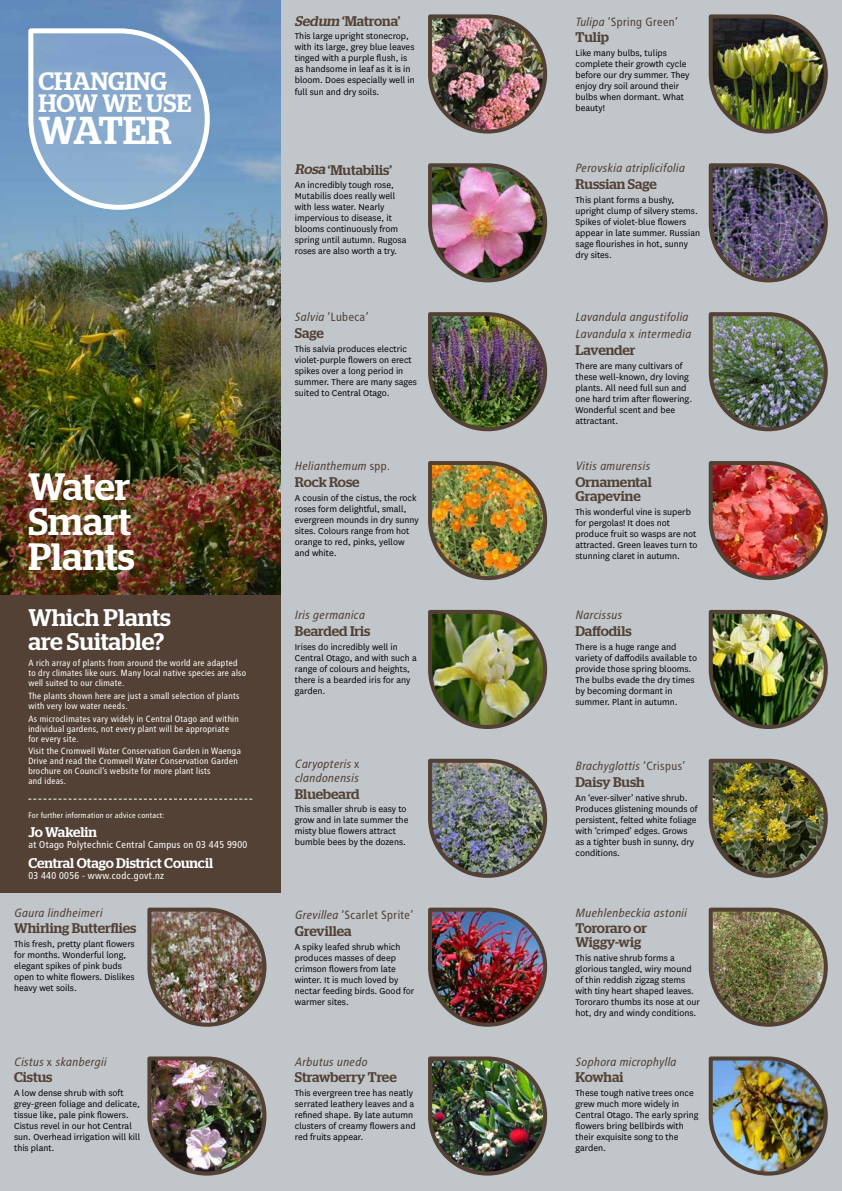
<style>
.page{position:relative;width:842px;height:1191px;background:#c1c6cb}
.page>*{position:absolute;margin:0;border:0;box-sizing:border-box;transform-origin:0 0}
.t1{font:500 38.9px "Stag";letter-spacing:-.04em;color:#fff}
.t2{font:500 38px/35px "Stag";color:#fff;text-align:justify}
.t3{font:500 25.1px/22.3px "Stag";letter-spacing:-.005em;color:#fff}
.t4{font:500 24px/24px "Stag";color:#fff}
.t5{font:500 14px/14px "Stag";color:#524134}
.t6{font:500 14px "Stag";color:#fff}
.t7{font:italic 12px/16.8px "Transit";color:#524134}
.t8{font:12px "Transit";color:#524134}
.t9{font:10px/11px "National";color:#000}
.t10{font:10px "Transit";color:#fff}
.t11{font:9px/10px "Transit";color:#fff}
.t12{font:8px "Transit";color:#fff}
.s1{font-style:normal}
.s2{font-style:italic}
</style>
<div class="page">
<img style="left:0;top:0;width:281px;height:595px">
<img style="left:147px;top:907px;width:120px;height:120px">
<img style="left:428px;top:312px;width:120px;height:120px">
<img style="left:708px;top:14px;width:120px;height:120px">
<img style="left:708px;top:758px;width:120px;height:120px">
<img style="left:708px;top:163px;width:120px;height:120px">
<img style="left:428px;top:461px;width:120px;height:120px">
<img style="left:708px;top:312px;width:120px;height:120px">
<img style="left:428px;top:609px;width:120px;height:120px">
<img style="left:708px;top:461px;width:120px;height:120px">
<img style="left:428px;top:758px;width:120px;height:120px">
<img style="left:708px;top:609px;width:120px;height:120px">
<img style="left:428px;top:907px;width:120px;height:120px">
<img style="left:708px;top:1056px;width:120px;height:120px">
<img style="left:147px;top:1056px;width:120px;height:120px">
<img style="left:428px;top:14px;width:120px;height:120px">
<img style="left:428px;top:1056px;width:120px;height:120px">
<img style="left:428px;top:163px;width:120px;height:120px">
<img style="left:708px;top:907px;width:120px;height:120px">
<div style="left:0;top:595px;width:281px;height:298px;background:#524134"></div>
<svg style="left:28px;top:798px;width:224px;height:1px"></svg>
<svg style="left:26px;top:26px;width:186px;height:186px;background:#8dadcf"></svg>
<h3 class="t3" style="left:39px;top:69px;width:154px">CHANGING<br>HOW WE USE</h3>
<h1 class="t1" style="left:39px;top:107px;width:135px">WATER</h1>
<h2 class="t2" style="left:28px;top:469px;width:108px">Water Smart Plants</h2>
<h3 class="t4" style="left:28px;top:605px;width:144px">Which Plants are Suitable?</h3>
<p class="t11" style="left:28px;top:658px;width:220px">A rich array of plants from around the world are adapted to dry climates like ours. Many local native species are also well suited to our climate.</p>
<p class="t11" style="left:28px;top:690px;width:213px">The plants shown here are just a small selection of plants with very low water needs.</p>
<p class="t11" style="left:28px;top:713px;width:212px">As microclimates vary widely in Central Otago and within individual gardens, not every plant will be appropriate for every site.</p>
<p class="t11" style="left:28px;top:746px;width:214px">Visit the Cromwell Water Conservation Garden in Waenga Drive and read the Cromwell Water Conservation Garden brochure on Council’s website for more plant lists<br>and ideas.</p>
<p class="t12" style="left:28px;top:810px;width:138px">For further information or advice contact:</p>
<h3 class="t6" style="left:28px;top:824px;width:70px">Jo Wakelin</h3>
<p class="t10" style="left:28px;top:839px;width:221px">at Otago Polytechnic Central Campus on 03 445 9900</p>
<h3 class="t6" style="left:28px;top:854px;width:186px">Central Otago District Council</h3>
<p class="t10" style="left:28px;top:869px;width:138px">03 440 0056 - www.codc.govt.nz</p>
<p class="t7" style="left:14px;top:904px;width:90px">Gaura lindheimeri</p>
<h3 class="t5" style="left:14px;top:921px;width:124px">Whirling Butterflies</h3>
<p class="t9" style="left:14px;top:938px;width:122px">This fresh, pretty plant flowers for months. Wonderful long, elegant spikes of pink buds open to white flowers. Dislikes heavy wet soils.</p>
<p class="t7" style="left:14px;top:1053px;width:94px">Cistus <span class="s1">x</span> skanbergii</p>
<h3 class="t5" style="left:14px;top:1070px;width:40px">Cistus</h3>
<p class="t9" style="left:14px;top:1087px;width:128px">A low dense shrub with soft grey-green foliage and delicate, tissue like, pale pink flowers.<br>Cistus revel in our hot Central sun. Overhead irrigation will kill this plant.</p>
<h3 class="t5" style="left:295px;top:14px;width:107px"><span class="s2">Sedum</span>‘Matrona’</h3>
<p class="t9" style="left:295px;top:30px;width:122px">This large upright stonecrop, with its large, grey blue leaves tinged with a purple flush, is as handsome in leaf as it is in bloom. Does especially well in full sun and dry soils.</p>
<h3 class="t5" style="left:295px;top:162px;width:99px"><span class="s2">Rosa</span>‘Mutabilis’</h3>
<p class="t9" style="left:295px;top:179px;width:113px">An incredibly tough rose,<br>Mutabilis does really well with less water. Nearly impervious to disease, it blooms continuously from spring until autumn. Rugosa roses are also worth a try.</p>
<p class="t8" style="left:295px;top:310px;width:76px"><span class="s2">Salvia</span> ‘Lubeca’</p>
<h3 class="t5" style="left:295px;top:326px;width:31px">Sage</h3>
<p class="t9" style="left:295px;top:343px;width:124px">This salvia produces electric violet-purple flowers on erect spikes over a long period in summer. There are many sages suited to Central Otago.</p>
<p class="t7" style="left:295px;top:457px;width:97px">Helianthemum <span class="s1">spp.</span></p>
<h3 class="t5" style="left:295px;top:475px;width:66px">Rock Rose</h3>
<p class="t9" style="left:295px;top:492px;width:125px">A cousin of the cistus, the rock roses form delightful, small, evergreen mounds in dry sunny sites. Colours range from hot orange to red, pinks, yellow and white.</p>
<p class="t7" style="left:295px;top:606px;width:72px">Iris germanica</p>
<h3 class="t5" style="left:295px;top:623px;width:77px">Bearded Iris</h3>
<p class="t9" style="left:295px;top:640px;width:123px">Irises do incredibly well in<br>Central Otago, and with such a range of colours and heights, there is a bearded iris for any garden.</p>
<p class="t7" style="left:295px;top:756px;width:67px;line-height:14px">Caryopteris <span class="s1">x </span>clandonensis</p>
<h3 class="t5" style="left:295px;top:786px;width:66px">Bluebeard</h3>
<p class="t9" style="left:295px;top:803px;width:115px">This smaller shrub is easy to grow and in late summer the misty blue flowers attract bumble bees by the dozens.</p>
<p class="t8" style="left:295px;top:907px;width:120px"><span class="s2">Grevillea</span> ‘Scarlet Sprite’</p>
<h3 class="t5" style="left:295px;top:923px;width:58px">Grevillea</h3>
<p class="t9" style="left:295px;top:940px;width:121px">A spiky leafed shrub which produces masses of deep crimson flowers from late winter. It is much loved by nectar feeding birds. Good for warmer sites.</p>
<p class="t7" style="left:295px;top:1053px;width:74px">Arbutus unedo</p>
<h3 class="t5" style="left:295px;top:1070px;width:103px">Strawberry Tree</h3>
<p class="t9" style="left:295px;top:1087px;width:122px">This evergreen tree has neatly serrated leathery leaves and a refined shape. By late autumn clusters of creamy flowers and red fruits appear.</p>
<p class="t8" style="left:575px;top:14px;width:104px"><span class="s2">Tulipa</span> ‘Spring Green’</p>
<h3 class="t5" style="left:575px;top:30px;width:35px">Tulip</h3>
<p class="t9" style="left:575px;top:47px;width:115px">Like many bulbs, tulips complete their growth cycle before our dry summer. They enjoy dry soil around their bulbs when dormant. What beauty!</p>
<p class="t7" style="left:575px;top:160px;width:111px">Perovskia atriplicifolia</p>
<h3 class="t5" style="left:575px;top:177px;width:83px">Russian Sage</h3>
<p class="t9" style="left:575px;top:194px;width:126px">This plant forms a bushy, upright clump of silvery stems.<br>Spikes of violet-blue flowers appear in late summer. Russian sage flourishes in hot, sunny dry sites.</p>
<p class="t7" style="left:575px;top:309px;width:117px">Lavandula angustifolia<br>Lavandula <span class="s1">x</span> intermedia</p>
<h3 class="t5" style="left:575px;top:343px;width:62px">Lavender</h3>
<p class="t9" style="left:575px;top:360px;width:118px">There are many cultivars of these well-known, dry loving plants. All need full sun and one hard trim after flowering.<br>Wonderful scent and bee attractant.</p>
<p class="t7" style="left:575px;top:457px;width:76px">Vitis amurensis</p>
<h3 class="t5" style="left:575px;top:475px;width:78px">Ornamental<br>Grapevine</h3>
<p class="t9" style="left:575px;top:506px;width:124px">This wonderful vine is superb for pergolas! It does not produce fruit so wasps are not attracted. Green leaves turn to stunning claret in autumn.</p>
<p class="t7" style="left:575px;top:606px;width:48px">Narcissus</p>
<h3 class="t5" style="left:575px;top:623px;width:58px">Daffodils</h3>
<p class="t9" style="left:575px;top:640px;width:123px">There is a huge range and variety of daffodils available to provide those spring blooms.<br>The bulbs evade the dry times by becoming dormant in summer. Plant in autumn.</p>
<p class="t7" style="left:575px;top:757px;width:112px">Brachyglottis <span class="s1">‘Crispus’</span></p>
<h3 class="t5" style="left:575px;top:774px;width:71px">Daisy Bush</h3>
<p class="t9" style="left:575px;top:791px;width:124px">An ‘ever-silver’ native shrub.<br>Produces glistening mounds of persistent, felted white foliage with ‘crimped’ edges. Grows as a tighter bush in sunny, dry conditions.</p>
<p class="t7" style="left:575px;top:904px;width:113px">Muehlenbeckia astonii</p>
<h3 class="t5" style="left:575px;top:921px;width:73px">Tororaro or<br>Wiggy-wig</h3>
<p class="t9" style="left:575px;top:952px;width:126px">This native shrub forms a glorious tangled, wiry mound of thin reddish zigzag stems with tiny heart shaped leaves.<br>Tororaro thumbs its nose at our hot, dry and windy conditions.</p>
<p class="t7" style="left:575px;top:1053px;width:103px">Sophora microphylla</p>
<h3 class="t5" style="left:575px;top:1070px;width:50px">Kowhai</h3>
<p class="t9" style="left:575px;top:1087px;width:124px">These tough native trees once grew much more widely in<br>Central Otago. The early spring flowers bring bellbirds with their exquisite song to the garden.</p>
</div>
